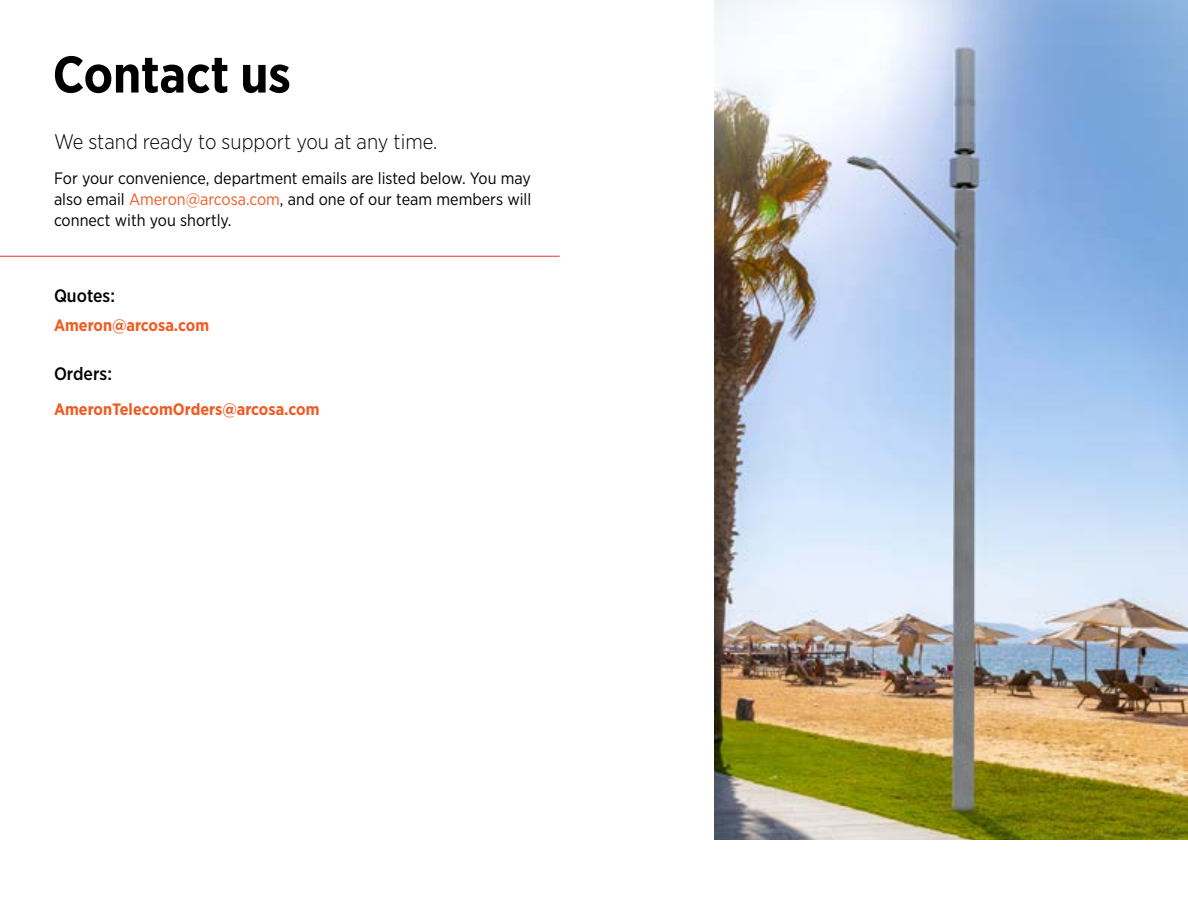
<style>
.page{position:relative;width:1188px;height:918px;background:#fff}
.page>*{position:absolute;margin:0;border:0;box-sizing:border-box;transform-origin:0 0}
.t1{font:700 51.6px "Gotham Narrow";letter-spacing:-.005em;color:#000}
.t2{font:300 21px "Gotham Narrow";color:#000}
.t3{font:500 18px "Gotham Narrow";color:#000}
.t4{font:16.5px/21px "Gotham Narrow";color:#000;text-align:justify}
.t5{font:700 16.5px "Gotham Narrow";color:#f15a22}
.s1{color:#f15a22}
</style>
<div class="page">
<img style="left:714px;top:0;width:474px;height:840px">
<hr style="left:0;top:256px;width:559px;height:1px;background:#ee3124">
<p class="t1" style="left:53px;top:41px;width:240px">Contact us</p>
<p class="t2" style="left:54px;top:129px;width:385px">We stand ready to support you at any time.</p>
<p class="t4" style="left:54px;top:167px;width:479px">For your convenience, department emails are listed below. You may also email <span class="s1">Ameron@arcosa.com</span>, and one of our team members will connect with you shortly.</p>
<p class="t3" style="left:54px;top:285px;width:63px">Quotes:</p>
<p class="t5" style="left:54px;top:314px;width:157px">Ameron@arcosa.com</p>
<p class="t3" style="left:54px;top:363px;width:59px">Orders:</p>
<p class="t5" style="left:54px;top:398px;width:267px">AmeronTelecomOrders@arcosa.com</p>
</div>
